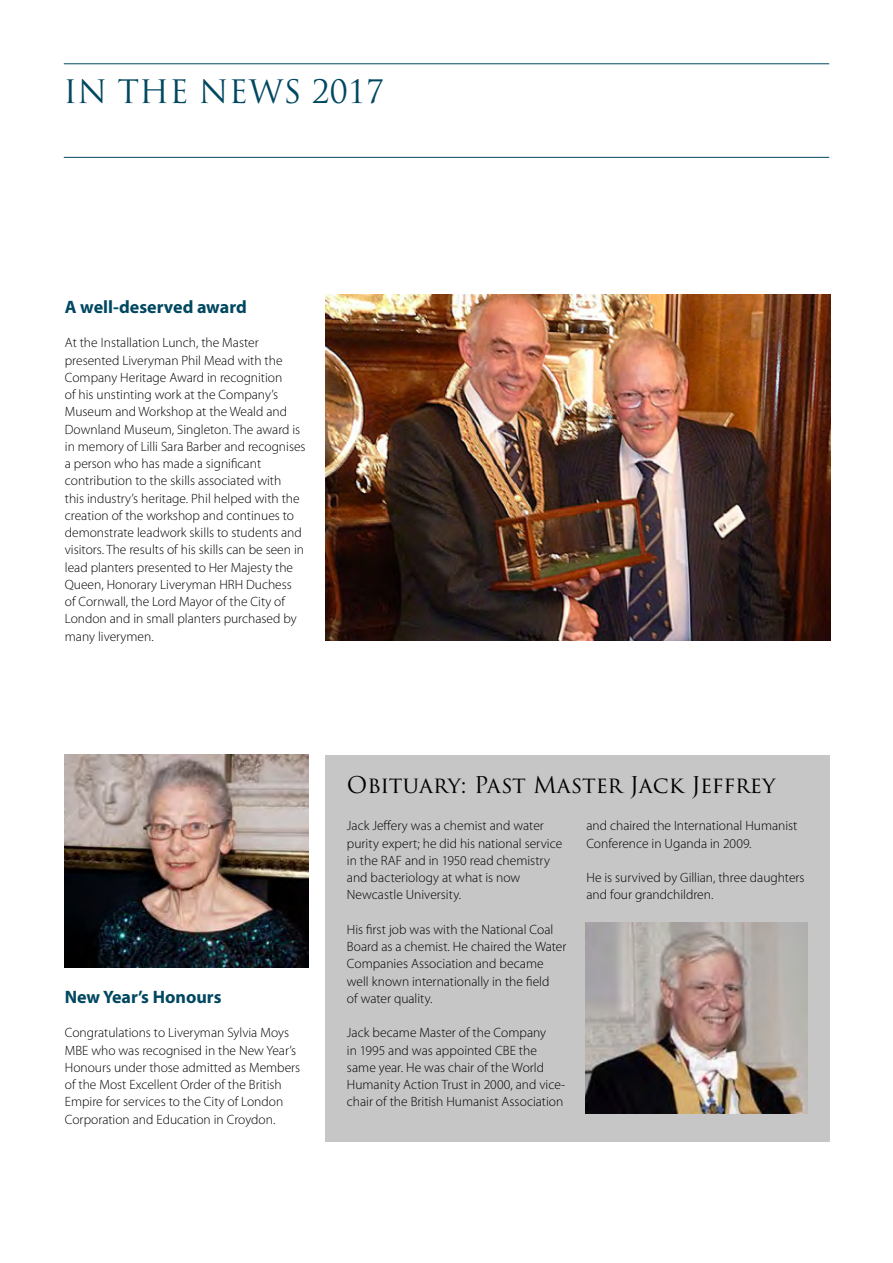
<style>
.page{position:relative;width:893px;height:1263px;background:#fff}
.page>*{position:absolute;margin:0;border:0;box-sizing:border-box;transform-origin:0 0}
.t1{font:31.5px "Trajan Pro";color:#004760}
.t2{font:22.5px "Trajan Pro 3";letter-spacing:-.01em;color:#000}
.t3{font:700 18px "Myriad Pro";color:#004760}
.t4{font:300 13.5px/17.2px "Myriad Pro";color:#000}
</style>
<div class="page">
<img style="left:326px;top:294px;width:504px;height:346px">
<img style="left:65px;top:755px;width:244px;height:212px">
<div style="left:326px;top:755px;width:504px;height:386px;background:#c6c6c6"></div>
<img style="left:585px;top:923px;width:223px;height:191px">
<hr style="left:64px;top:157px;width:765px;height:1px;background:#004760">
<hr style="left:64px;top:63px;width:765px;height:1px;background:#004760">
<h1 class="t1" style="left:64px;top:72px;width:322px">IN THE NEWS 2017</h1>
<h3 class="t3" style="left:65px;top:295px;width:183px">A well-deserved award</h3>
<p class="t4" style="left:65px;top:334px;width:242px">At the Installation Lunch, the Master presented Liveryman Phil Mead with the Company Heritage Award in recognition<br>of his unstinting work at the Company’s Museum and Workshop at the Weald and Downland Museum, Singleton. The award is in memory of Lilli Sara Barber and recognises a person who has made a significant contribution to the skills associated with<br>this industry’s heritage. Phil helped with the creation of the workshop and continues to demonstrate leadwork skills to students and visitors. The results of his skills can be seen in lead planters presented to Her Majesty the Queen, Honorary Liveryman HRH Duchess of Cornwall, the Lord Mayor of the City of London and in small planters purchased by many liverymen.</p>
<h3 class="t3" style="left:65px;top:985px;width:158px">New Year’s Honours</h3>
<p class="t4" style="left:65px;top:1024px;width:237px">Congratulations to Liveryman Sylvia Moys MBE who was recognised in the New Year’s Honours under those admitted as Members of the Most Excellent Order of the British Empire for services to the City of London Corporation and Education in Croydon.</p>
<h2 class="t2" style="left:347px;top:769px;width:430px">Obituary: Past Master Jack Jeffrey</h2>
<p class="t4" style="left:347px;top:817px;width:217px">Jack Jeffery was a chemist and water purity expert; he did his national service in the RAF and in 1950 read chemistry and bacteriology at what is now Newcastle University.</p>
<p class="t4" style="left:347px;top:921px;width:221px">His first job was with the National Coal Board as a chemist. He chaired the Water Companies Association and became well known internationally in the field<br>of water quality.</p>
<p class="t4" style="left:347px;top:1024px;width:220px">Jack became Master of the Company<br>in 1995 and was appointed CBE the same year. He was chair of the World Humanity Action Trust in 2000, and vice&shy;chair of the British Humanist Association</p>
<p class="t4" style="left:586px;top:817px;width:212px">and chaired the International Humanist<br>Conference in Uganda in 2009.</p>
<p class="t4" style="left:586px;top:869px;width:220px">He is survived by Gillian, three daughters and four grandchildren.</p>
</div>
